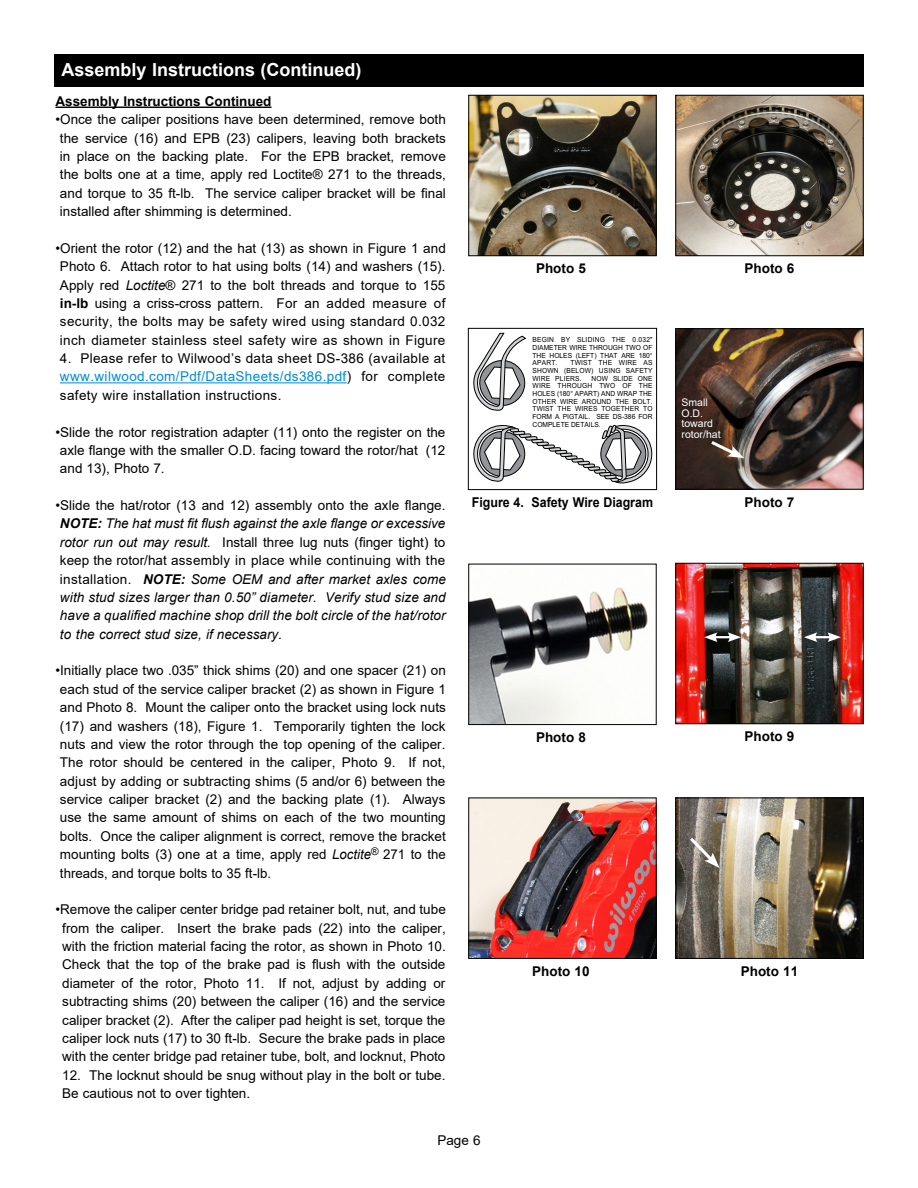
<style>
.page{position:relative;width:918px;height:1188px;background:#fff}
.page>*{position:absolute;margin:0;border:0;box-sizing:border-box;transform-origin:0 0}
.t1{font:700 18px "Arial";color:#fff}
.t2{font:13.5px/18.3px "Arial";color:#000;text-align:justify}
.t3{font:italic 13.5px/18.3px "Arial";color:#000;text-align:justify}
.t4{font:700 13.5px "Arial";color:#000}
.t5{font:700 13.5px "Arial";color:#000;scale:.92 1}
.t6{font:10.5px/10.5px "Arial";color:#fff}
.t7{font:7.05px/7.6px "Arial";color:#000;text-align:justify;scale:.95 1}
.s1{font-style:italic}
.s2{font-weight:700}
.s3{color:#008cd1}
.s4{font-style:normal}
</style>
<div class="page">
<hr style="left:56px;top:107px;width:216px;height:1px;background:#000">
<hr style="left:60px;top:382px;width:287px;height:1px;background:#008cd1">
<div style="left:54px;top:54px;width:810px;height:32px;background:#000"></div>
<img style="left:470px;top:587px;width:178px;height:136px">
<div style="left:468px;top:564px;width:189px;height:161px;border:1px solid #000"></div>
<img style="left:470px;top:97px;width:185px;height:157px">
<div style="left:468px;top:95px;width:189px;height:161px;border:1px solid #000"></div>
<img style="left:677px;top:330px;width:185px;height:158px">
<div style="left:675px;top:328px;width:189px;height:162px;border:1px solid #000"></div>
<img style="left:677px;top:97px;width:185px;height:157px">
<div style="left:675px;top:95px;width:189px;height:161px;border:1px solid #000"></div>
<svg style="left:473px;top:333px;width:54px;height:78px"></svg>
<svg style="left:473px;top:425px;width:180px;height:59px"></svg>
<div style="left:468px;top:328px;width:189px;height:162px;border:1px solid #000"></div>
<img style="left:677px;top:565px;width:185px;height:157px">
<div style="left:675px;top:563px;width:189px;height:161px;border:1px solid #000"></div>
<img style="left:470px;top:800px;width:185px;height:157px">
<div style="left:468px;top:798px;width:189px;height:161px;border:1px solid #000"></div>
<img style="left:677px;top:800px;width:185px;height:157px">
<div style="left:675px;top:798px;width:189px;height:161px;border:1px solid #000"></div>
<svg style="left:687px;top:835px;width:33px;height:33px"></svg>
<svg style="left:708px;top:438px;width:36px;height:20px"></svg>
<svg style="left:704px;top:632px;width:37px;height:10px"></svg>
<svg style="left:804px;top:632px;width:37px;height:10px"></svg>
<h1 class="t1" style="left:62px;top:57px;width:302px">Assembly Instructions (Continued)</h1>
<p class="t4" style="left:56px;top:92px;width:218px">Assembly Instructions Continued</p>
<p class="t2" style="left:60px;top:110px;width:387px;text-indent:-4px">•Once the caliper positions have been determined, remove both the service (16) and EPB (23) calipers, leaving both brackets in place on the backing plate. For the EPB bracket, remove the bolts one at a time, apply red Loctite® 271 to the threads, and torque to 35 ft-lb. The service caliper bracket will be final installed after shimming is determined.</p>
<p class="t2" style="left:56px;top:239px;width:392px;text-align:center">•Orient the rotor (12) and the hat (13) as shown in Figure 1 and Photo 6. Attach rotor to hat using bolts (14) and washers (15).<br>Apply red <span class="s1">Loctite</span>® 271 to the bolt threads and torque to 155 <span class="s2">in-lb</span> using a criss-cross pattern. For an added measure of security, the bolts may be safety wired using standard 0.032 inch diameter stainless steel safety wire as shown in Figure</p>
<p class="t2" style="left:60px;top:349px;width:387px">4. Please refer to Wilwood’s data sheet DS-386 (available at <span class="s3">www.wilwood.com/Pdf/DataSheets/ds386.pdf</span>) for complete safety wire installation instructions.</p>
<p class="t2" style="left:60px;top:423px;width:387px;text-indent:-4px">•Slide the rotor registration adapter (11) onto the register on the axle flange with the smaller O.D. facing toward the rotor/hat (12 and 13), Photo 7.</p>
<p class="t3" style="left:60px;top:496px;width:387px;text-indent:-4px"><span class="s4">•Slide the hat/rotor (13 and 12) assembly onto the axle flange.<br></span><span class="s2">NOTE:</span> The hat must fit flush against the axle flange or excessive rotor run out may result. <span class="s4">Install three lug nuts (finger tight) to keep the rotor/hat assembly in place while continuing with the installation.</span> <span class="s2">NOTE:</span> Some OEM and after market axles come with stud sizes larger than 0.50” diameter. Verify stud size and have a qualified machine shop drill the bolt circle of the hat/rotor to the correct stud size, if necessary.</p>
<p class="t2" style="left:60px;top:661px;width:387px;text-indent:-4px">•Initially place two .035” thick shims (20) and one spacer (21) on each stud of the service caliper bracket (2) as shown in Figure 1 and Photo 8. Mount the caliper onto the bracket using lock nuts (17) and washers (18), Figure 1. Temporarily tighten the lock nuts and view the rotor through the top opening of the caliper.<br>The rotor should be centered in the caliper, Photo 9. If not, adjust by adding or subtracting shims (5 and/or 6) between the service caliper bracket (2) and the backing plate (1). Always use the same amount of shims on each of the two mounting bolts. Once the caliper alignment is correct, remove the bracket mounting bolts (3) one at a time, apply red <span class="s1">Loctite</span><sup>®</sup> 271 to the threads, and torque bolts to 35 ft-lb.</p>
<p class="t2" style="left:56px;top:900px;width:392px;text-align:center">•Remove the caliper center bridge pad retainer bolt, nut, and tube from the caliper. Insert the brake pads (22) into the caliper, with the friction material facing the rotor, as shown in Photo 10.<br>Check that the top of the brake pad is flush with the outside diameter of the rotor, Photo 11. If not, adjust by adding or subtracting shims (20) between the caliper (16) and the service caliper bracket (2). After the caliper pad height is set, torque the caliper lock nuts (17) to 30 ft-lb. Secure the brake pads in place with the center bridge pad retainer tube, bolt, and locknut, Photo</p>
<p class="t2" style="left:62px;top:1066px;width:385px">12. The locknut should be snug without play in the bolt or tube.<br>Be cautious not to over tighten.</p>
<p class="t2" style="left:437px;top:1131px;width:45px">Page 6</p>
<p class="t4" style="left:745px;top:259px;width:51px">Photo 6</p>
<p class="t4" style="left:536px;top:259px;width:51px">Photo 5</p>
<p class="t7" style="left:533px;top:337px;width:128px">BEGIN BY SLIDING THE 0.032" DIAMETER WIRE THROUGH TWO OF THE HOLES (LEFT) THAT ARE 180° APART.</p>
<p class="t7" style="left:533px;top:360px;width:128px;text-indent:38px">TWIST THE WIRE AS SHOWN (BELOW) USING SAFETY WIRE PLIERS.</p>
<p class="t7" style="left:533px;top:375px;width:128px;text-indent:59px">NOW SLIDE ONE WIRE THROUGH TWO OF THE HOLES (180° APART) AND WRAP THE OTHER WIRE AROUND THE BOLT.<br>TWIST THE WIRES TOGETHER TO FORM A PIGTAIL. SEE DS-386 FOR COMPLETE DETAILS.</p>
<p class="t6" style="left:682px;top:397px;width:41px">Small<br>O.D. toward rotor/hat</p>
<p class="t5" style="left:472px;top:493px;width:198px">Figure 4. Safety Wire Diagram</p>
<p class="t4" style="left:745px;top:493px;width:51px">Photo 7</p>
<p class="t4" style="left:745px;top:727px;width:51px">Photo 9</p>
<p class="t4" style="left:536px;top:728px;width:51px">Photo 8</p>
<p class="t4" style="left:532px;top:962px;width:59px">Photo 10</p>
<p class="t4" style="left:741px;top:962px;width:59px">Photo 11</p>
</div>
